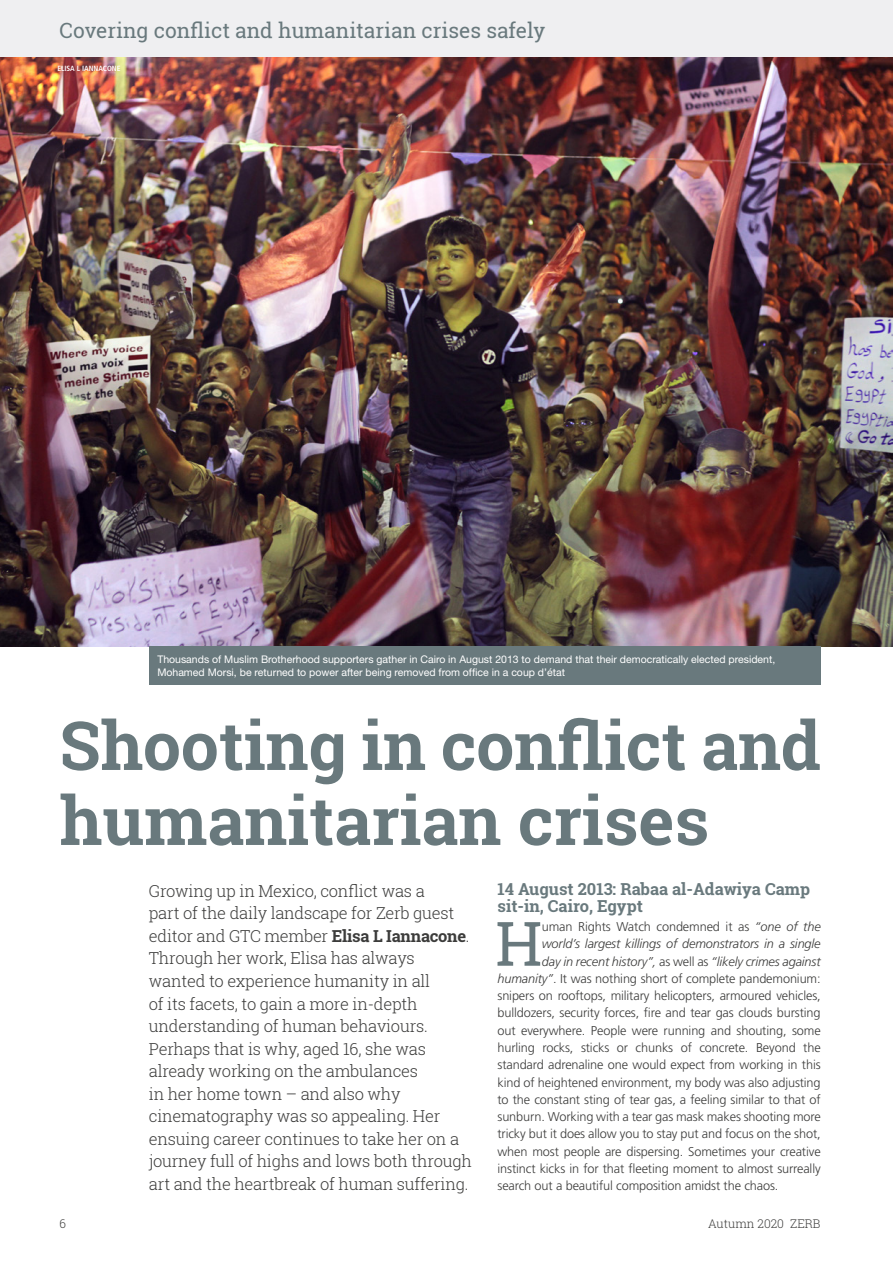
<style>
.page{position:relative;width:893px;height:1263px;background:#fff}
.page>*{position:absolute;margin:0;border:0;box-sizing:border-box;transform-origin:0 0}
.t1{font:700 67.5px/75px "Roboto Slab";color:#69797d}
.t2{font:61.35px "Roboto Slab";color:#69797d}
.t3{font:21px "Roboto Slab";color:#69797d}
.t4{font:300 16.5px/22.5px "Roboto Slab";letter-spacing:-.015em;color:#3c3c3b}
.t5{font:700 16.5px/17.2px "Roboto Slab";color:#69797d}
.t6{font:300 12.75px "Frutiger LT Std";letter-spacing:-.01em;color:#3c3c3b}
.t7{font:italic 300 12.75px "Frutiger LT Std";letter-spacing:-.01em;color:#3c3c3b}
.t8{font:300 12px "Roboto Slab";color:#3c3c3b}
.t9{font:10.5px/12.6px "Helvetica Neue LT Pro";color:#fff}
.t10{font:700 condensed 7.5px "Frutiger LT Std";color:#fff}
.s1{font-style:italic}
.s2{font-weight:700}
.s3{font-style:normal}
</style>
<div class="page">
<div style="left:0;top:0;width:893px;height:57px;background:#efeff1"></div>
<img style="left:0;top:57px;width:893px;height:590px">
<div style="left:149px;top:647px;width:672px;height:38px;background:#69797d"></div>
<h3 class="t3" style="left:60px;top:16px;width:487px">Covering conflict and humanitarian crises safely</h3>
<p class="t10" style="left:57px;top:64px;width:65px">ELISA L IANNACONE</p>
<p class="t9" style="left:157px;top:653px;width:619px">Thousands of Muslim Brotherhood supporters gather in Cairo in August 2013 to demand that their democratically elected president,<br>Mohamed Morsi, be returned to power after being removed from office in a coup d’état</p>
<h1 class="t1" style="left:60px;top:707px;width:763px">Shooting in conflict and humanitarian crises</h1>
<p class="t5" style="left:497px;top:880px;width:314px">14 August 2013: Rabaa al-Adawiya Camp sit-in, Cairo, Egypt</p>
<h2 class="t2" style="left:495px;top:901px;width:49px">H</h2>
<p class="t6" style="left:542px;top:919px;width:280px">uman Rights Watch condemned it as <span class="s1">“one of the</span></p>
<p class="t4" style="left:149px;top:879px;width:325px">Growing up in Mexico, conflict was a<br>part of the daily landscape for Zerb guest editor and GTC member <span class="s2">Elisa L Iannacone</span>.<br>Through her work, Elisa has always wanted to experience humanity in all<br>of its facets, to gain a more in-depth understanding of human behaviours.<br>Perhaps that is why, aged 16, she was already working on the ambulances<br>in her home town – and also why cinematography was so appealing. Her ensuing career continues to take her on a journey full of highs and lows both through art and the heartbreak of human suffering.</p>
<p class="t7" style="left:542px;top:937px;width:280px">world’s largest killings of demonstrators in a single</p>
<p class="t7" style="left:542px;top:954px;width:280px">day in recent history”, <span class="s3">as well as</span> “likely crimes against</p>
<p class="t6" style="left:497px;top:971px;width:325px"><span class="s1">humanity”</span>. It was nothing short of complete pandemonium:</p>
<p class="t6" style="left:497px;top:988px;width:325px">snipers on rooftops, military helicopters, armoured vehicles,</p>
<p class="t6" style="left:497px;top:1006px;width:325px">bulldozers, security forces, fire and tear gas clouds bursting</p>
<p class="t6" style="left:497px;top:1023px;width:325px">out everywhere. People were running and shouting, some</p>
<p class="t6" style="left:497px;top:1040px;width:325px">hurling rocks, sticks or chunks of concrete. Beyond the</p>
<p class="t6" style="left:497px;top:1058px;width:325px">standard adrenaline one would expect from working in this</p>
<p class="t6" style="left:497px;top:1075px;width:325px">kind of heightened environment, my body was also adjusting</p>
<p class="t6" style="left:497px;top:1092px;width:325px">to the constant sting of tear gas, a feeling similar to that of</p>
<p class="t6" style="left:497px;top:1109px;width:325px">sunburn. Working with a tear gas mask makes shooting more</p>
<p class="t6" style="left:497px;top:1127px;width:325px">tricky but it does allow you to stay put and focus on the shot,</p>
<p class="t6" style="left:497px;top:1144px;width:325px">when most people are dispersing. Sometimes your creative</p>
<p class="t6" style="left:497px;top:1161px;width:325px">instinct kicks in for that fleeting moment to almost surreally</p>
<p class="t6" style="left:497px;top:1178px;width:282px">search out a beautiful composition amidst the chaos.</p>
<p class="t8" style="left:60px;top:1215px;width:8px">6</p>
<p class="t8" style="left:708px;top:1215px;width:114px">Autumn 2020 ZERB</p>
</div>
